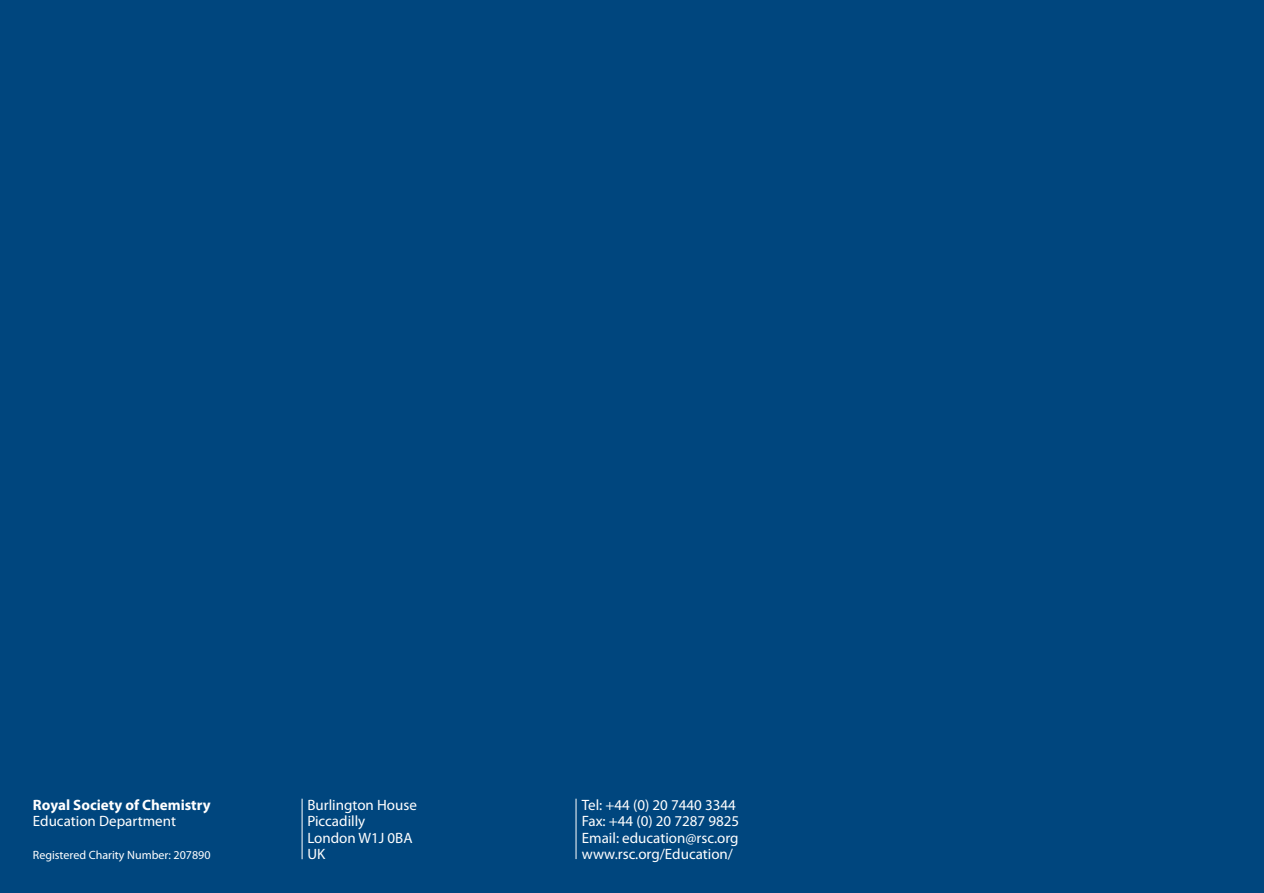
<style>
.page{position:relative;width:1264px;height:893px;background:#fff}
.page>*{position:absolute;margin:0;border:0;box-sizing:border-box;transform-origin:0 0}
.t1{font:15px/16.5px "Myriad Pro";color:#fff}
.t2{font:700 15px/16.5px "Myriad Pro";color:#fff}
.t3{font:12px "Myriad Pro";color:#fff}
.s1{font-weight:400}
</style>
<div class="page">
<div style="left:0;top:0;width:1263px;height:893px;background:#00467e"></div>
<hr style="left:301px;top:799px;width:1px;height:60px;background:#fff">
<hr style="left:575px;top:799px;width:1px;height:60px;background:#fff">
<p class="t2" style="left:33px;top:796px;width:179px">Royal Society of Chemistry<br><span class="s1">Education Department</span></p>
<p class="t3" style="left:33px;top:848px;width:179px">Registered Charity Number: 207890</p>
<p class="t1" style="left:307px;top:796px;width:111px">Burlington House<br>Piccadilly<br>London W1J 0BA<br>UK</p>
<p class="t1" style="left:581px;top:796px;width:159px">Tel: +44 (0) 20 7440 3344<br>Fax: +44 (0) 20 7287 9825<br>Email: education@rsc.org www.rsc.org/Education/</p>
</div>
